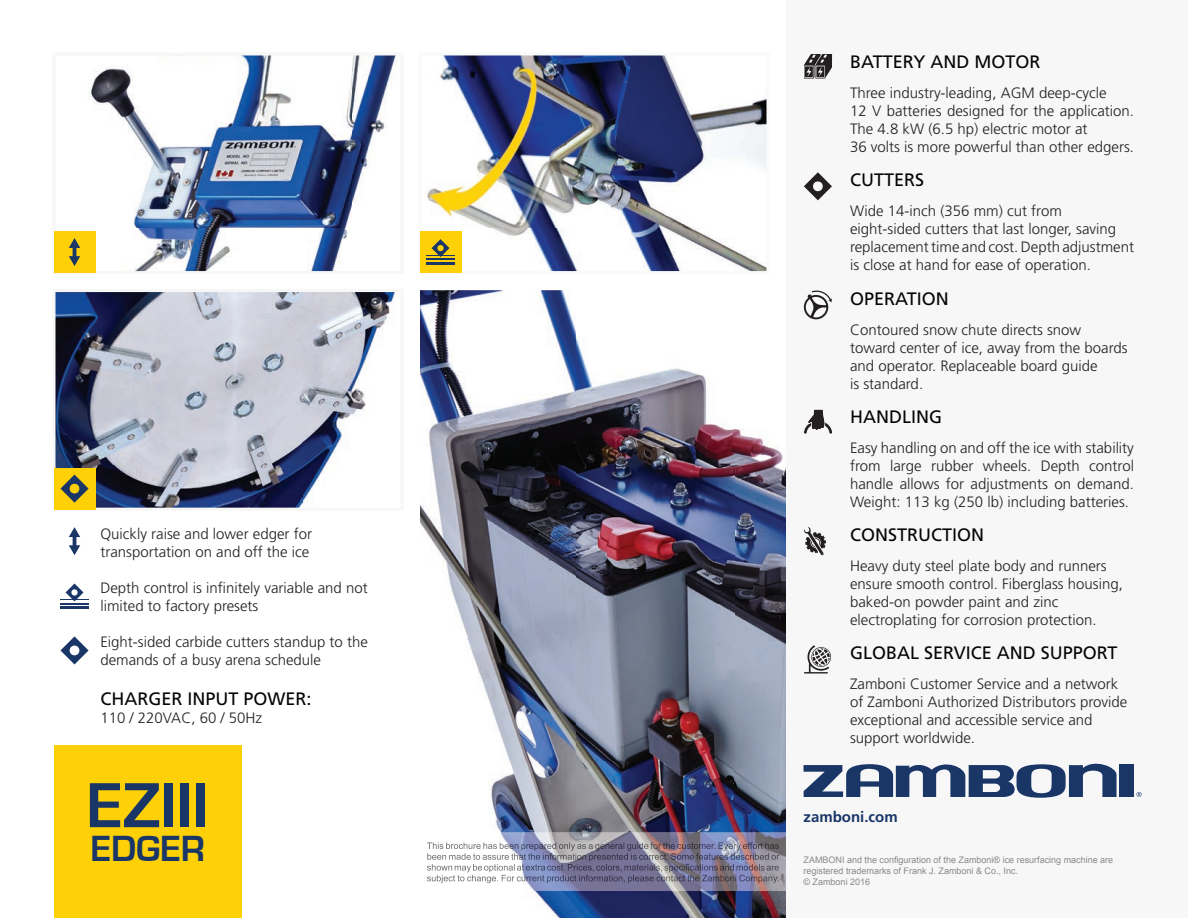
<style>
.page{position:relative;width:1188px;height:918px;background:#fff}
.page>*{position:absolute;margin:0;border:0;box-sizing:border-box;transform-origin:0 0}
.t1{font:700 66px "Eurostile";color:#193667}
.t2{font:700 37.5px "Eurostile";color:#193667}
.t3{font:18px "Frutiger";color:#040503}
.t4{font:300 15px/18px "Frutiger";color:#231f20}
.t5{font:700 15px "Frutiger";color:#193667}
.t6{font:9px/10.8px "Arial";color:#8a898a}
</style>
<div class="page">
<div style="left:786px;top:0;width:402px;height:918px;background:#f7f7f8"></div>
<div style="left:54px;top:746px;width:188px;height:172px;background:#fdd007"></div>
<img style="left:420px;top:291px;width:366px;height:627px">
<img style="left:54px;top:55px;width:343px;height:218px">
<svg style="left:54px;top:292px;width:341px;height:218px;background:#a3a7b8"></svg>
<img style="left:420px;top:55px;width:347px;height:218px">
<div style="left:1120px;top:765px;width:14px;height:32px;background:#193667"></div>
<svg style="left:804px;top:763px;width:313px;height:35px"></svg>
<svg style="left:1137px;top:792px;width:5px;height:5px"></svg>
<img style="left:420px;top:833px;width:366px;height:58px">
<img style="left:427px;top:842px;width:352px;height:9px">
<img style="left:427px;top:853px;width:352px;height:9px">
<img style="left:427px;top:864px;width:352px;height:8px">
<img style="left:427px;top:875px;width:351px;height:8px">
<svg style="left:804px;top:54px;width:28px;height:24px"></svg>
<svg style="left:804px;top:527px;width:22px;height:28px"></svg>
<svg style="left:804px;top:645px;width:27px;height:29px"></svg>
<div style="left:420px;top:232px;width:41px;height:41px;background:#fdd007"></div>
<div style="left:54px;top:468px;width:41px;height:41px;background:#fdd007"></div>
<div style="left:54px;top:232px;width:41px;height:41px;background:#fdd007"></div>
<svg style="left:804px;top:172px;width:28px;height:28px"></svg>
<svg style="left:60px;top:475px;width:29px;height:28px"></svg>
<svg style="left:60px;top:636px;width:29px;height:28px"></svg>
<hr style="left:60px;top:607px;width:29px;height:2px;background:#193667">
<svg style="left:60px;top:584px;width:29px;height:20px"></svg>
<hr style="left:426px;top:262px;width:29px;height:3px;background:#193667">
<svg style="left:426px;top:239px;width:29px;height:21px"></svg>
<svg style="left:69px;top:527px;width:11px;height:28px"></svg>
<svg style="left:69px;top:238px;width:12px;height:28px"></svg>
<svg style="left:804px;top:290px;width:28px;height:29px"></svg>
<svg style="left:804px;top:409px;width:28px;height:25px"></svg>
<p class="t4" style="left:100px;top:525px;width:213px">Quickly raise and lower edger for transportation on and off the ice</p>
<p class="t4" style="left:100px;top:579px;width:269px">Depth control is infinitely variable and not limited to factory presets</p>
<p class="t4" style="left:100px;top:633px;width:269px">Eight-sided carbide cutters standup to the demands of a busy arena schedule</p>
<p class="t3" style="left:100px;top:688px;width:213px">CHARGER INPUT POWER:</p>
<p class="t4" style="left:100px;top:708px;width:163px">110 / 220VAC, 60 / 50Hz</p>
<h1 class="t1" style="left:87px;top:770px;width:124px">EZIII</h1>
<h2 class="t2" style="left:91px;top:828px;width:116px">EDGER</h2>
<p class="t3" style="left:850px;top:51px;width:192px">BATTERY AND MOTOR</p>
<p class="t4" style="left:850px;top:84px;width:285px">Three industry-leading, AGM deep-cycle<br>12 V batteries designed for the application.<br>The 4.8 kW (6.5 hp) electric motor at<br>36 volts is more powerful than other edgers.</p>
<p class="t3" style="left:850px;top:169px;width:76px">CUTTERS</p>
<p class="t4" style="left:850px;top:202px;width:285px">Wide 14-inch (356 mm) cut from eight-sided cutters that last longer, saving replacement time and cost. Depth adjustment is close at hand for ease of operation.</p>
<p class="t3" style="left:850px;top:288px;width:100px">OPERATION</p>
<p class="t4" style="left:850px;top:320px;width:279px">Contoured snow chute directs snow toward center of ice, away from the boards and operator. Replaceable board guide<br>is standard.</p>
<p class="t3" style="left:850px;top:406px;width:93px">HANDLING</p>
<p class="t4" style="left:850px;top:439px;width:285px;text-align:justify">Easy handling on and off the ice with stability from large rubber wheels. Depth control handle allows for adjustments on demand.<br>Weight: 113 kg (250 lb) including batteries.</p>
<p class="t3" style="left:850px;top:524px;width:136px">CONSTRUCTION</p>
<p class="t4" style="left:850px;top:557px;width:274px">Heavy duty steel plate body and runners ensure smooth control. Fiberglass housing, baked-on powder paint and zinc electroplating for corrosion protection.</p>
<p class="t3" style="left:850px;top:643px;width:269px">GLOBAL SERVICE AND SUPPORT</p>
<p class="t4" style="left:850px;top:675px;width:279px">Zamboni Customer Service and a network of Zamboni Authorized Distributors provide exceptional and accessible service and support worldwide.</p>
<p class="t5" style="left:804px;top:808px;width:96px">zamboni.com</p>
<p class="t6" style="left:804px;top:855px;width:311px">ZAMBONI and the configuration of the Zamboni® ice resurfacing machine are registered trademarks of Frank J. Zamboni &amp; Co., Inc.<br>© Zamboni 2016</p>
</div>
